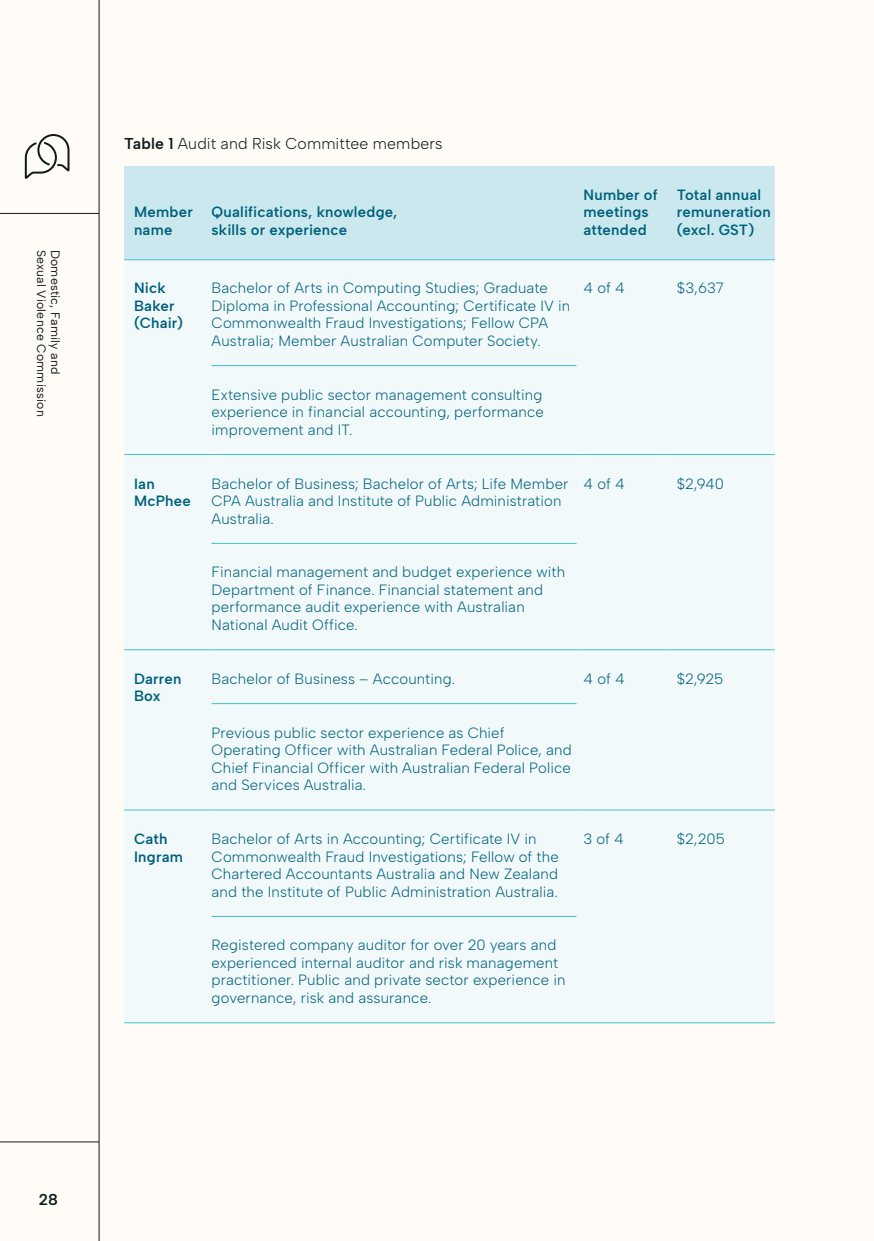
<style>
.page{position:relative;width:874px;height:1241px;background:#fff}
.page>*{position:absolute;margin:0;border:0;box-sizing:border-box;transform-origin:0 0}
._2024_Figure_caption{font:300 15.75px "Albert Sans";letter-spacing:.01em;color:#111a1b}
.t1{font:600 15.75px "Albert Sans";color:#111a1b}
.Table_text{font:300 14.88px/17.5px "Albert Sans";letter-spacing:.01em;color:#00617c}
.Table_text-2{font:600 14.88px/17.5px "Albert Sans";letter-spacing:.015em;color:#00617c}
.t2{font:12.25px "Albert Sans";letter-spacing:.02em;color:#111a1b}
.s1{font-weight:600}
</style>
<div class="page">
<div style="left:0;top:0;width:873px;height:1240px;background:#fffbf7"></div>
<div style="left:124px;top:166px;width:650px;height:93px;background:#cae8ee"></div>
<div style="left:124px;top:260px;width:650px;height:762px;background:#f2f9fa"></div>
<hr style="left:211px;top:365px;width:365px;height:1px;background:#45bed3">
<hr style="left:211px;top:703px;width:365px;height:1px;background:#45bed3">
<hr style="left:211px;top:915px;width:365px;height:1px;background:#45bed3">
<hr style="left:211px;top:543px;width:365px;height:1px;background:#45bed3">
<hr style="left:124px;top:259px;width:87px;height:1px;background:#45bed3">
<hr style="left:211px;top:259px;width:365px;height:1px;background:#45bed3">
<hr style="left:576px;top:259px;width:93px;height:1px;background:#45bed3">
<hr style="left:669px;top:259px;width:105px;height:1px;background:#45bed3">
<hr style="left:124px;top:454px;width:87px;height:1px;background:#45bed3">
<hr style="left:576px;top:454px;width:93px;height:1px;background:#45bed3">
<hr style="left:669px;top:454px;width:105px;height:1px;background:#45bed3">
<hr style="left:211px;top:454px;width:365px;height:1px;background:#45bed3">
<hr style="left:124px;top:649px;width:87px;height:1px;background:#45bed3">
<hr style="left:124px;top:809px;width:87px;height:1px;background:#45bed3">
<hr style="left:576px;top:649px;width:93px;height:1px;background:#45bed3">
<hr style="left:669px;top:649px;width:105px;height:1px;background:#45bed3">
<hr style="left:576px;top:809px;width:93px;height:1px;background:#45bed3">
<hr style="left:669px;top:809px;width:105px;height:1px;background:#45bed3">
<hr style="left:211px;top:649px;width:365px;height:1px;background:#45bed3">
<hr style="left:211px;top:809px;width:365px;height:1px;background:#45bed3">
<hr style="left:124px;top:1022px;width:87px;height:1px;background:#45bed3">
<hr style="left:576px;top:1022px;width:93px;height:1px;background:#45bed3">
<hr style="left:669px;top:1022px;width:105px;height:1px;background:#45bed3">
<hr style="left:211px;top:1022px;width:365px;height:1px;background:#45bed3">
<svg style="left:25px;top:134px;width:44px;height:45px"></svg>
<hr style="left:0;top:213px;width:99px;height:1px;background:#111a1b">
<hr style="left:0;top:1141px;width:99px;height:1px;background:#111a1b">
<hr style="left:99px;top:0;width:1px;height:1240px;background:#111a1b">
<p class="t2" style="left:49px;top:249px;width:169px;rotate:90deg">Sexual Violence Commission</p>
<p class="t2" style="left:63px;top:249px;width:126px;rotate:90deg">Domestic, Family and</p>
<p class="_2024_Figure_caption" style="left:124px;top:134px;width:320px"><span class="s1">Table 1</span> Audit and Risk Committee members</p>
<p class="Table_text-2" style="left:134px;top:203px;width:60px">Member name</p>
<p class="Table_text-2" style="left:211px;top:203px;width:187px">Qualifications, knowledge, skills or experience</p>
<p class="Table_text-2" style="left:583px;top:186px;width:76px">Number of meetings attended</p>
<p class="Table_text-2" style="left:676px;top:186px;width:95px">Total annual remuneration (excl. GST)</p>
<p class="Table_text-2" style="left:134px;top:279px;width:50px">Nick<br>Baker (Chair)</p>
<p class="Table_text" style="left:211px;top:279px;width:360px">Bachelor of Arts in Computing Studies; Graduate Diploma in Professional Accounting; Certificate IV in Commonwealth Fraud Investigations; Fellow CPA Australia; Member Australian Computer Society.</p>
<p class="Table_text" style="left:583px;top:279px;width:43px">4 of 4</p>
<p class="Table_text" style="left:676px;top:279px;width:48px">$3,637</p>
<p class="Table_text" style="left:211px;top:385px;width:334px;text-align:justify">Extensive public sector management consulting experience in financial accounting, performance improvement and IT.</p>
<p class="Table_text-2" style="left:134px;top:474px;width:58px">Ian<br>McPhee</p>
<p class="Table_text" style="left:211px;top:474px;width:358px">Bachelor of Business; Bachelor of Arts; Life Member<br>CPA Australia and Institute of Public Administration<br>Australia.</p>
<p class="Table_text" style="left:583px;top:474px;width:43px">4 of 4</p>
<p class="Table_text" style="left:676px;top:474px;width:49px">$2,940</p>
<p class="Table_text" style="left:211px;top:563px;width:355px">Financial management and budget experience with Department of Finance. Financial statement and performance audit experience with Australian National Audit Office.</p>
<p class="Table_text-2" style="left:134px;top:669px;width:49px">Darren<br>Box</p>
<p class="Table_text" style="left:211px;top:669px;width:245px">Bachelor of Business – Accounting.</p>
<p class="Table_text" style="left:583px;top:669px;width:43px">4 of 4</p>
<p class="Table_text" style="left:676px;top:669px;width:48px">$2,925</p>
<p class="Table_text" style="left:211px;top:723px;width:361px">Previous public sector experience as Chief Operating Officer with Australian Federal Police, and Chief Financial Officer with Australian Federal Police and Services Australia.</p>
<p class="Table_text-2" style="left:134px;top:830px;width:50px">Cath<br>Ingram</p>
<p class="Table_text" style="left:211px;top:830px;width:348px">Bachelor of Arts in Accounting; Certificate IV in Commonwealth Fraud Investigations; Fellow of the Chartered Accountants Australia and New Zealand and the Institute of Public Administration Australia.</p>
<p class="Table_text" style="left:583px;top:830px;width:42px">3 of 4</p>
<p class="Table_text" style="left:676px;top:830px;width:50px">$2,205</p>
<p class="Table_text" style="left:211px;top:936px;width:355px">Registered company auditor for over 20 years and experienced internal auditor and risk management practitioner. Public and private sector experience in governance, risk and assurance.</p>
<p class="t1" style="left:39px;top:1190px;width:21px">28</p>
</div>
